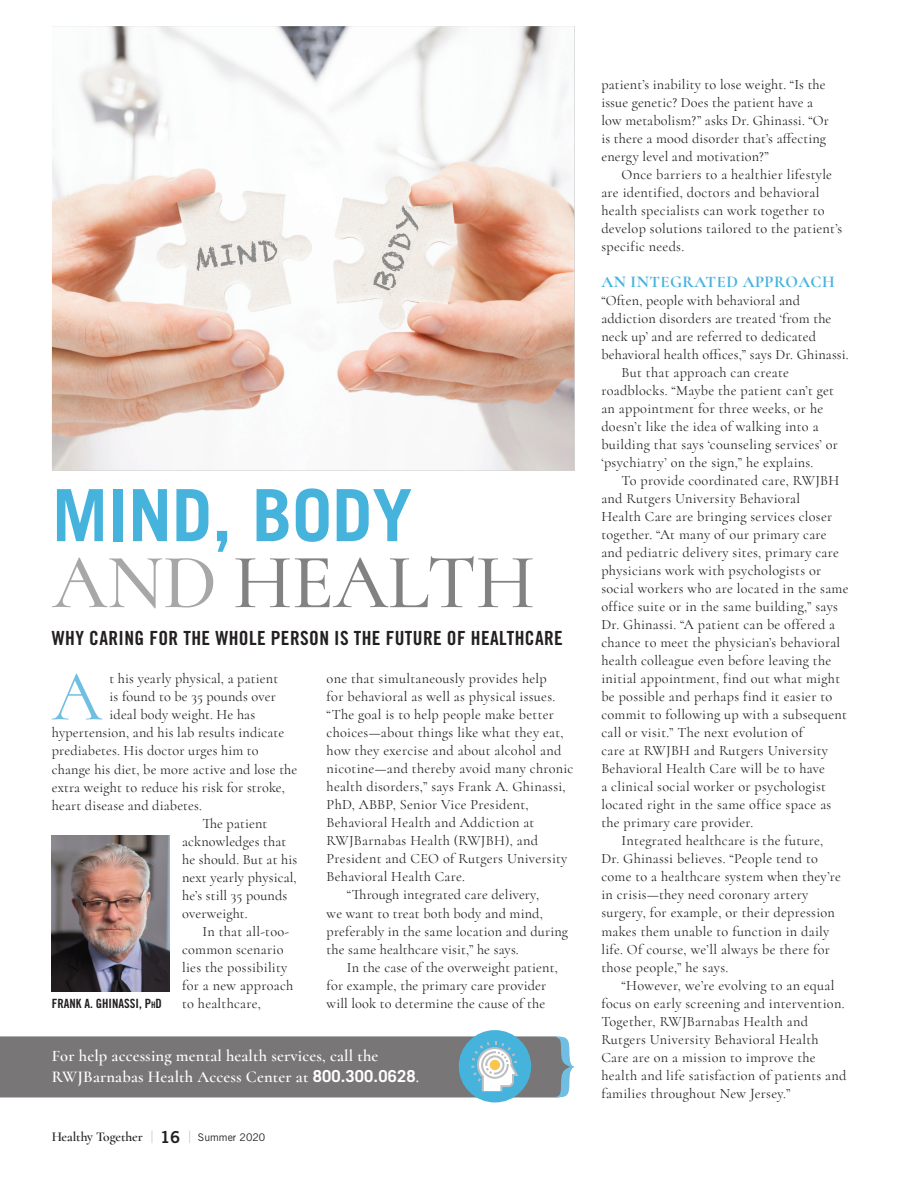
<style>
.page{position:relative;width:909px;height:1180px;background:#fff}
.page>*{position:absolute;margin:0;border:0;box-sizing:border-box;transform-origin:0 0}
.t1{font:500 78px "Cormorant";letter-spacing:-.01em;color:#838283}
.t2{font:700 72px "Trade Gothic";color:#46b3dc}
.t3{font:71.85px "Cormorant";color:#70bfe2}
.t4{font:19.5px "Trade Gothic Bold Cond Twenty";letter-spacing:.02em;color:#231f20}
.t5{font:600 16.5px/21px "Cormorant";letter-spacing:.01em;color:#fff}
.t6{font:700 16.5px "Cormorant";letter-spacing:.03em;color:#46b3dc}
.t7{font:14.25px/18px "Cormorant";letter-spacing:.02em;color:#231f20}
.t8{font:600 13.5px "Cormorant";letter-spacing:-.01em;color:#231f20}
.t9{font:12.75px "Trade Gothic Bold Cond Twenty";color:#231f20}
.s1{color:#a8a7a7}
.s2{font-style:inherit}
.s3{font-size:8.85px}
.s4{font-family:"Trade Gothic";font-weight:700}
.s5{font-family:"Trade Gothic";font-weight:300;font-size:17.1px;color:#808285}
.s6{font-family:"Trade Gothic Bold Two";font-weight:400;font-size:16.5px}
.s7{font-family:"Trade Gothic";font-weight:400;font-size:10.5px}
</style>
<div class="page">
<img style="left:52px;top:835px;width:118px;height:156px">
<img style="left:52px;top:26px;width:522px;height:444px">
<img style="left:194px;top:239px;width:85px;height:32px">
<img style="left:369px;top:205px;width:56px;height:88px">
<div style="left:458px;top:1030px;width:73px;height:72px;background:#46b3dc;border-radius:50%"></div>
<svg style="left:0;top:1036px;width:574px;height:61px;background:#7a8185"></svg>
<div style="left:489px;top:1059px;width:11px;height:11px;background:#f8c54d;border-radius:50%"></div>
<h2 class="t2" style="left:52px;top:471px;width:362px">MIND, BODY</h2>
<h1 class="t1" style="left:52px;top:535px;width:484px"><span class="s1">AND</span> HEALTH</h1>
<h3 class="t4" style="left:52px;top:626px;width:512px">WHY CARING FOR THE WHOLE PERSON IS THE FUTURE OF HEALTHCARE</h3>
<h3 class="t3" style="left:52px;top:653px;width:52px">A</h3>
<p class="t7" style="left:109px;top:670px;width:170px">t his yearly physical, a patient</p>
<p class="t7" style="left:109px;top:688px;width:168px">is found to be 35 pounds over</p>
<p class="t7" style="left:109px;top:706px;width:147px">ideal body weight. He has</p>
<p class="t7" style="left:52px;top:724px;width:234px">hypertension, and his lab results indicate</p>
<p class="t7" style="left:52px;top:742px;width:208px">prediabetes. His doctor urges him to</p>
<p class="t7" style="left:52px;top:760px;width:247px">change his diet, be more active and lose the</p>
<p class="t7" style="left:52px;top:778px;width:235px">extra weight to reduce his risk for stroke,</p>
<p class="t7" style="left:52px;top:796px;width:152px">heart disease and diabetes.</p>
<p class="t7" style="left:202px;top:814px;width:67px">The patient</p>
<p class="t7" style="left:182px;top:832px;width:106px">acknowledges that</p>
<p class="t7" style="left:182px;top:850px;width:117px">he should. But at his</p>
<p class="t7" style="left:182px;top:868px;width:116px">next yearly physical,</p>
<p class="t7" style="left:182px;top:886px;width:107px">he’s still 35 pounds</p>
<p class="t7" style="left:182px;top:904px;width:67px">overweight.</p>
<p class="t7" style="left:202px;top:922px;width:88px">In that all-too-</p>
<p class="t7" style="left:182px;top:940px;width:103px">common scenario</p>
<p class="t7" style="left:182px;top:958px;width:107px">lies the possibility</p>
<p class="t7" style="left:182px;top:976px;width:113px">for a new approach</p>
<p class="t7" style="left:182px;top:994px;width:80px">to healthcare,</p>
<p class="t9" style="left:52px;top:995px;width:111px">FRANK A. GHINASSI, <span class="s2">P</span><span class="s3">H</span><span class="s2">D</span></p>
<p class="t7" style="left:326px;top:670px;width:222px">one that simultaneously provides help</p>
<p class="t7" style="left:326px;top:688px;width:230px">for behavioral as well as physical issues.</p>
<p class="t7" style="left:326px;top:706px;width:229px">“The goal is to help people make better</p>
<p class="t7" style="left:326px;top:724px;width:238px">choices—about things like what they eat,</p>
<p class="t7" style="left:326px;top:742px;width:236px">how they exercise and about alcohol and</p>
<p class="t7" style="left:326px;top:760px;width:248px">nicotine—and thereby avoid many chronic</p>
<p class="t7" style="left:326px;top:778px;width:241px">health disorders,” says Frank A. Ghinassi,</p>
<p class="t7" style="left:326px;top:796px;width:204px">PhD, ABBP, Senior Vice President,</p>
<p class="t7" style="left:326px;top:814px;width:209px">Behavioral Health and Addiction at</p>
<p class="t7" style="left:326px;top:832px;width:213px">RWJBarnabas Health (RWJBH), and</p>
<p class="t7" style="left:326px;top:850px;width:242px">President and CEO of Rutgers University</p>
<p class="t7" style="left:326px;top:868px;width:140px">Behavioral Health Care.</p>
<p class="t7" style="left:347px;top:886px;width:194px">“Through integrated care delivery,</p>
<p class="t7" style="left:326px;top:904px;width:218px">we want to treat both body and mind,</p>
<p class="t7" style="left:326px;top:922px;width:243px">preferably in the same location and during</p>
<p class="t7" style="left:326px;top:940px;width:194px">the same healthcare visit,” he says.</p>
<p class="t7" style="left:347px;top:958px;width:212px">In the case of the overweight patient,</p>
<p class="t7" style="left:326px;top:976px;width:221px">for example, the primary care provider</p>
<p class="t7" style="left:326px;top:994px;width:220px">will look to determine the cause of the</p>
<p class="t5" style="left:52px;top:1045px;width:369px">For help accessing mental health services, call the<br>RWJBarnabas Health Access Center at <span class="s4">800.300.0628</span>.</p>
<p class="t8" style="left:52px;top:1128px;width:215px">Healthy Together <span class="s5">|</span> <span class="s6">16</span> <span class="s5">|</span> <span class="s7">Summer 2020</span></p>
<p class="t7" style="left:601px;top:76px;width:229px">patient’s inability to lose weight. “Is the issue genetic? Does the patient have a low metabolism?” asks Dr. Ghinassi. “Or is there a mood disorder that’s affecting energy level and motivation?”</p>
<p class="t7" style="left:601px;top:166px;width:242px;text-indent:20px">Once barriers to a healthier lifestyle are identified, doctors and behavioral health specialists can work together to develop solutions tailored to the patient’s specific needs.</p>
<p class="t6" style="left:601px;top:272px;width:235px">AN INTEGRATED APPROACH</p>
<p class="t7" style="left:601px;top:292px;width:200px">“Often, people with behavioral and</p>
<p class="t7" style="left:601px;top:310px;width:231px">addiction disorders are treated ‘from the</p>
<p class="t7" style="left:601px;top:328px;width:216px">neck up’ and are referred to dedicated</p>
<p class="t7" style="left:601px;top:346px;width:249px">behavioral health offices,” says Dr. Ghinassi.</p>
<p class="t7" style="left:621px;top:364px;width:169px">But that approach can create</p>
<p class="t7" style="left:601px;top:382px;width:234px">roadblocks. “Maybe the patient can’t get</p>
<p class="t7" style="left:601px;top:400px;width:223px">an appointment for three weeks, or he</p>
<p class="t7" style="left:601px;top:418px;width:219px">doesn’t like the idea of walking into a</p>
<p class="t7" style="left:601px;top:436px;width:238px">building that says ‘counseling services’ or</p>
<p class="t7" style="left:601px;top:454px;width:213px">‘psychiatry’ on the sign,” he explains.</p>
<p class="t7" style="left:621px;top:472px;width:219px">To provide coordinated care, RWJBH</p>
<p class="t7" style="left:601px;top:490px;width:200px">and Rutgers University Behavioral</p>
<p class="t7" style="left:601px;top:508px;width:232px">Health Care are bringing services closer</p>
<p class="t7" style="left:601px;top:526px;width:227px">together. “At many of our primary care</p>
<p class="t7" style="left:601px;top:544px;width:239px">and pediatric delivery sites, primary care</p>
<p class="t7" style="left:601px;top:562px;width:221px">physicians work with psychologists or</p>
<p class="t7" style="left:601px;top:580px;width:249px">social workers who are located in the same</p>
<p class="t7" style="left:601px;top:598px;width:238px">office suite or in the same building,” says</p>
<p class="t7" style="left:601px;top:616px;width:235px">Dr. Ghinassi. “A patient can be offered a</p>
<p class="t7" style="left:601px;top:634px;width:240px">chance to meet the physician’s behavioral</p>
<p class="t7" style="left:601px;top:652px;width:231px">health colleague even before leaving the</p>
<p class="t7" style="left:601px;top:670px;width:240px">initial appointment, find out what might</p>
<p class="t7" style="left:601px;top:688px;width:232px">be possible and perhaps find it easier to</p>
<p class="t7" style="left:601px;top:706px;width:247px">commit to following up with a subsequent</p>
<p class="t7" style="left:601px;top:724px;width:203px">call or visit.” The next evolution of</p>
<p class="t7" style="left:601px;top:742px;width:228px">care at RWJBH and Rutgers University</p>
<p class="t7" style="left:601px;top:760px;width:225px">Behavioral Health Care will be to have</p>
<p class="t7" style="left:601px;top:778px;width:226px">a clinical social worker or psychologist</p>
<p class="t7" style="left:601px;top:796px;width:231px">located right in the same office space as</p>
<p class="t7" style="left:601px;top:814px;width:153px">the primary care provider.</p>
<p class="t7" style="left:621px;top:832px;width:203px">Integrated healthcare is the future,</p>
<p class="t7" style="left:601px;top:850px;width:218px">Dr. Ghinassi believes. “People tend to</p>
<p class="t7" style="left:601px;top:868px;width:241px">come to a healthcare system when they’re</p>
<p class="t7" style="left:601px;top:886px;width:208px">in crisis—they need coronary artery</p>
<p class="t7" style="left:601px;top:904px;width:235px">surgery, for example, or their depression</p>
<p class="t7" style="left:601px;top:922px;width:229px">makes them unable to function in daily</p>
<p class="t7" style="left:601px;top:940px;width:230px">life. Of course, we’ll always be there for</p>
<p class="t7" style="left:601px;top:958px;width:128px">those people,” he says.</p>
<p class="t7" style="left:621px;top:976px;width:214px">“However, we’re evolving to an equal</p>
<p class="t7" style="left:601px;top:994px;width:245px">focus on early screening and intervention.</p>
<p class="t7" style="left:601px;top:1012px;width:208px">Together, RWJBarnabas Health and</p>
<p class="t7" style="left:601px;top:1030px;width:219px">Rutgers University Behavioral Health</p>
<p class="t7" style="left:601px;top:1048px;width:216px">Care are on a mission to improve the</p>
<p class="t7" style="left:601px;top:1066px;width:247px">health and life satisfaction of patients and</p>
<p class="t7" style="left:601px;top:1084px;width:190px">families throughout New Jersey.”</p>
</div>
